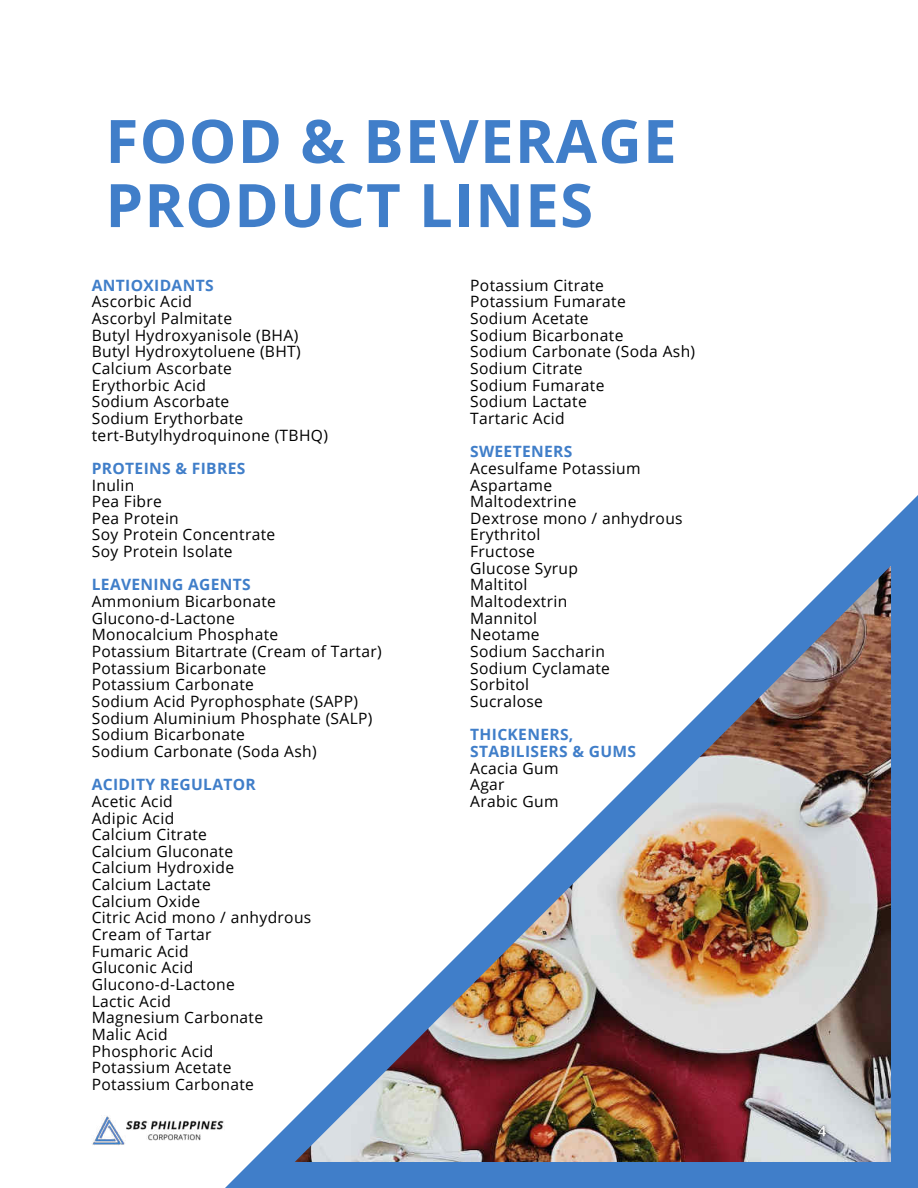
<style>
.page{position:relative;width:918px;height:1188px;background:#fff}
.page>*{position:absolute;margin:0;border:0;box-sizing:border-box;transform-origin:0 0}
.t1{font:700 60px/64.1px "Open Sans";letter-spacing:.02em;color:#407ec9}
.t2{font:15.6px/16.6px "Open Sans";letter-spacing:.02em;color:#000}
.t3{font:700 15.6px/16.6px "Open Sans";letter-spacing:.02em;color:#407ec9}
</style>
<div class="page">
<svg style="left:225px;top:495px;width:693px;height:693px"></svg>
<img style="left:295px;top:566px;width:595px;height:596px">
<img style="left:812px;top:1115px;width:20px;height:32px">
<img style="left:92px;top:1116px;width:132px;height:29px">
<h1 class="t1" style="left:105px;top:108px;width:573px">FOOD &amp; BEVERAGE<br>PRODUCT LINES</h1>
<p class="t3" style="left:92px;top:276px;width:123px">ANTIOXIDANTS</p>
<p class="t2" style="left:92px;top:293px;width:238px">Ascorbic Acid<br>Ascorbyl Palmitate<br>Butyl Hydroxyanisole (BHA)<br>Butyl Hydroxytoluene (BHT)<br>Calcium Ascorbate<br>Erythorbic Acid<br>Sodium Ascorbate<br>Sodium Erythorbate tert-Butylhydroquinone (TBHQ)</p>
<p class="t3" style="left:92px;top:459px;width:155px">PROTEINS &amp; FIBRES</p>
<p class="t2" style="left:92px;top:476px;width:185px">Inulin<br>Pea Fibre<br>Pea Protein<br>Soy Protein Concentrate<br>Soy Protein Isolate</p>
<p class="t3" style="left:92px;top:576px;width:161px">LEAVENING AGENTS</p>
<p class="t2" style="left:92px;top:593px;width:291px">Ammonium Bicarbonate<br>Glucono-d-Lactone<br>Monocalcium Phosphate<br>Potassium Bitartrate (Cream of Tartar)<br>Potassium Bicarbonate<br>Potassium Carbonate<br>Sodium Acid Pyrophosphate (SAPP)<br>Sodium Aluminium Phosphate (SALP)<br>Sodium Bicarbonate<br>Sodium Carbonate (Soda Ash)</p>
<p class="t3" style="left:92px;top:776px;width:166px">ACIDITY REGULATOR</p>
<p class="t2" style="left:92px;top:792px;width:221px">Acetic Acid<br>Adipic Acid<br>Calcium Citrate<br>Calcium Gluconate<br>Calcium Hydroxide<br>Calcium Lactate<br>Calcium Oxide<br>Citric Acid mono / anhydrous<br>Cream of Tartar<br>Fumaric Acid<br>Gluconic Acid<br>Glucono-d-Lactone<br>Lactic Acid<br>Magnesium Carbonate<br>Malic Acid<br>Phosphoric Acid<br>Potassium Acetate<br>Potassium Carbonate</p>
<p class="t2" style="left:470px;top:276px;width:226px">Potassium Citrate<br>Potassium Fumarate<br>Sodium Acetate<br>Sodium Bicarbonate<br>Sodium Carbonate (Soda Ash)<br>Sodium Citrate<br>Sodium Fumarate<br>Sodium Lactate<br>Tartaric Acid</p>
<p class="t3" style="left:470px;top:443px;width:104px">SWEETENERS</p>
<p class="t2" style="left:470px;top:459px;width:214px">Acesulfame Potassium<br>Aspartame<br>Maltodextrine<br>Dextrose mono / anhydrous<br>Erythritol<br>Fructose<br>Glucose Syrup<br>Maltitol<br>Maltodextrin<br>Mannitol<br>Neotame<br>Sodium Saccharin<br>Sodium Cyclamate<br>Sorbitol<br>Sucralose</p>
<p class="t3" style="left:470px;top:726px;width:167px">THICKENERS,<br>STABILISERS &amp; GUMS</p>
<p class="t2" style="left:470px;top:759px;width:90px">Acacia Gum<br>Agar<br>Arabic Gum</p>
</div>
